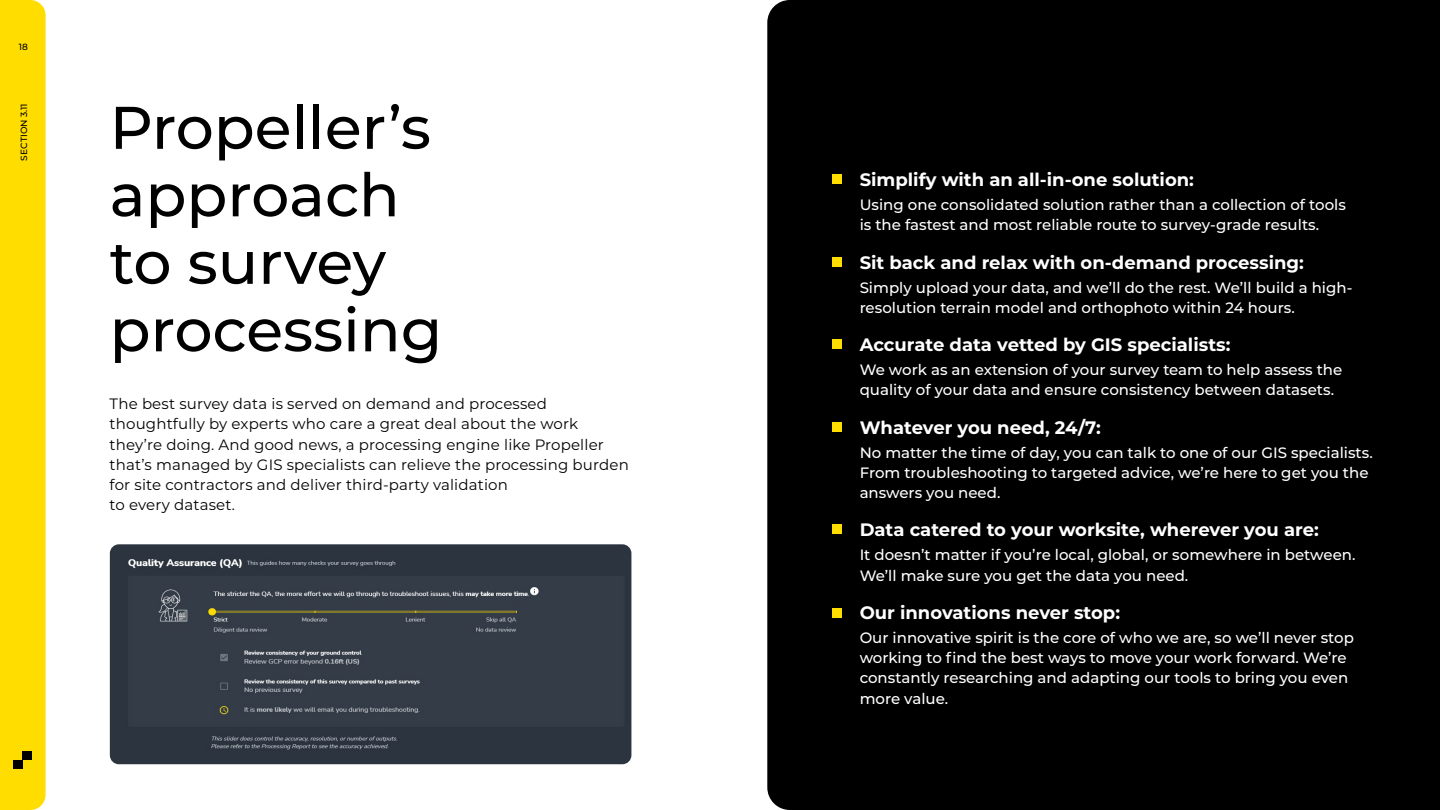
<style>
.page{position:relative;width:1440px;height:810px;background:#fff}
.page>*{position:absolute;margin:0;border:0;box-sizing:border-box;transform-origin:0 0}
.t1{font:500 60px/67.5px "Montserrat";color:#000}
.H3_list{font:700 18px "Montserrat";color:#fff}
.Body_copy{font:500 15px/20.2px "Montserrat";color:#fff}
.Body_copy-2{font:15px/20.2px "Montserrat";letter-spacing:.01em;color:#000}
.t2{font:500 9px "Montserrat";color:#000}
</style>
<div class="page">
<div style="left:0;top:0;width:46px;height:810px;background:#fd0"></div>
<div style="left:14px;top:760px;width:9px;height:9px;background:#000"></div>
<div style="left:23px;top:751px;width:9px;height:9px;background:#000"></div>
<div style="left:767px;top:0;width:673px;height:810px;background:#000"></div>
<div style="left:832px;top:174px;width:10px;height:10px;background:#fd0"></div>
<div style="left:832px;top:257px;width:10px;height:9px;background:#fd0"></div>
<div style="left:832px;top:339px;width:10px;height:10px;background:#fd0"></div>
<div style="left:832px;top:422px;width:10px;height:9px;background:#fd0"></div>
<div style="left:832px;top:524px;width:10px;height:10px;background:#fd0"></div>
<div style="left:832px;top:608px;width:10px;height:9px;background:#fd0"></div>
<img style="left:110px;top:544px;width:521px;height:220px">
<p class="t2" style="left:19px;top:40px;width:11px">18</p>
<p class="t2" style="left:18px;top:161px;width:59px;rotate:-90deg">SECTION 3.11</p>
<h1 class="t1" style="left:110px;top:91px;width:334px">Propeller’s approach to survey processing</h1>
<p class="Body_copy-2" style="left:110px;top:393px;width:521px">The best survey data is served on demand and processed thoughtfully by experts who care a great deal about the work they’re doing. And good news, a processing engine like Propeller that’s managed by GIS specialists can relieve the processing burden for site contractors and deliver third-party validation<br>to every dataset.</p>
<p class="H3_list" style="left:860px;top:167px;width:336px">Simplify with an all-in-one solution:</p>
<p class="Body_copy" style="left:860px;top:194px;width:488px">Using one consolidated solution rather than a collection of tools is the fastest and most reliable route to survey-grade results.</p>
<p class="H3_list" style="left:860px;top:249px;width:446px">Sit back and relax with on-demand processing:</p>
<p class="Body_copy" style="left:860px;top:276px;width:494px">Simply upload your data, and we’ll do the rest. We’ll build a high&shy;resolution terrain model and orthophoto within 24 hours.</p>
<p class="H3_list" style="left:860px;top:332px;width:372px">Accurate data vetted by GIS specialists:</p>
<p class="Body_copy" style="left:860px;top:359px;width:484px">We work as an extension of your survey team to help assess the quality of your data and ensure consistency between datasets.</p>
<p class="H3_list" style="left:860px;top:414px;width:243px">Whatever you need, 24/7:</p>
<p class="Body_copy" style="left:860px;top:441px;width:515px">No matter the time of day, you can talk to one of our GIS specialists.<br>From troubleshooting to targeted advice, we’re here to get you the answers you need.</p>
<p class="H3_list" style="left:860px;top:517px;width:461px">Data catered to your worksite, wherever you are:</p>
<p class="Body_copy" style="left:860px;top:544px;width:497px">It doesn’t matter if you’re local, global, or somewhere in between.<br>We’ll make sure you get the data you need.</p>
<p class="H3_list" style="left:860px;top:599px;width:262px">Our innovations never stop:</p>
<p class="Body_copy" style="left:860px;top:627px;width:496px">Our innovative spirit is the core of who we are, so we’ll never stop working to find the best ways to move your work forward. We’re constantly researching and adapting our tools to bring you even more value.</p>
</div>
